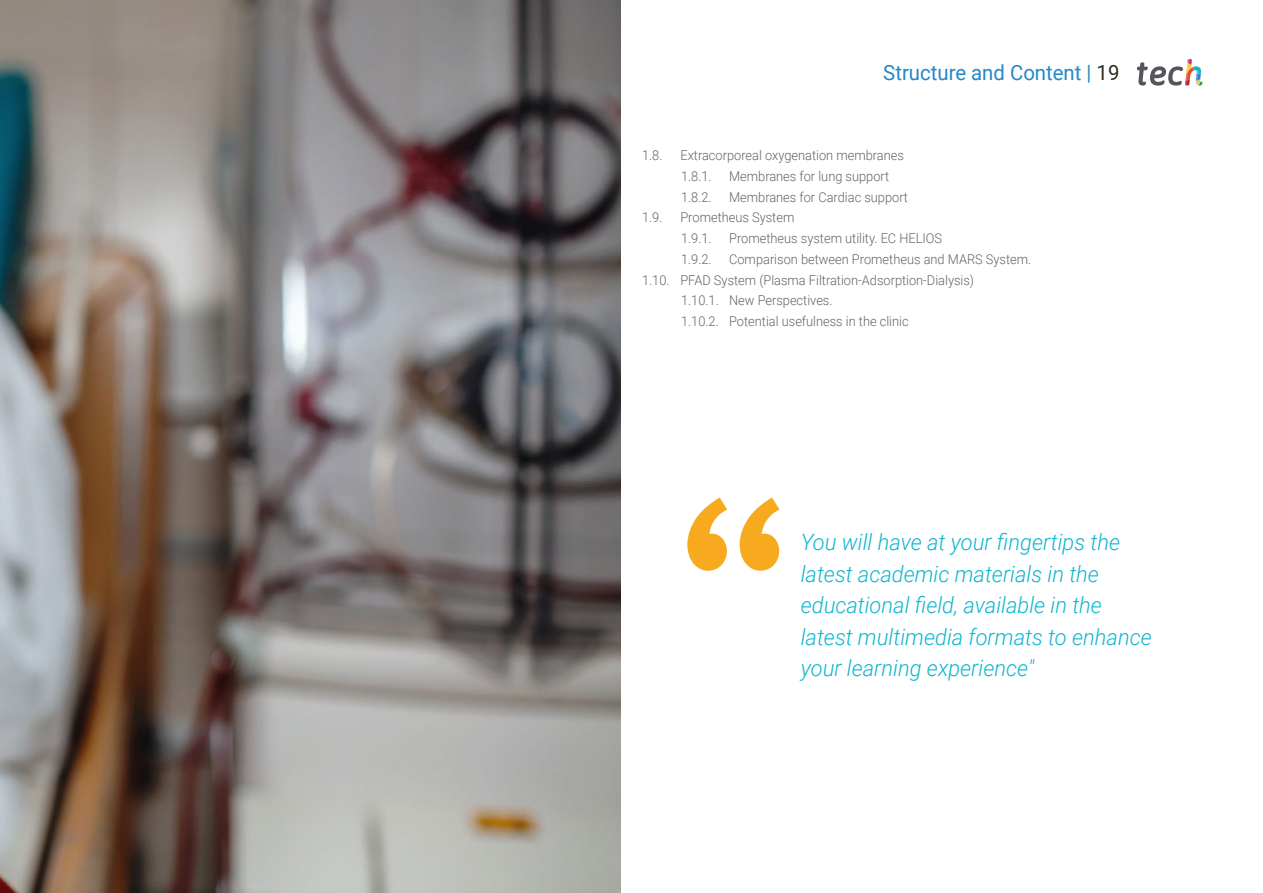
<style>
.page{position:relative;width:1263px;height:893px;background:#fff}
.page>*{position:absolute;margin:0;border:0;box-sizing:border-box;transform-origin:0 0}
.t1{font:italic 300 22.5px/31.5px "Roboto";color:#0fb6cf}
.t2{font:21px "Roboto";color:#2488c9}
.t3{font:300 13.5px/20.7px "Roboto";color:#61646a;scale:.95 1}
.s1{color:#312e20}
</style>
<div class="page">
<img style="left:0;top:0;width:621px;height:893px">
<svg style="left:687px;top:497px;width:92px;height:74px"></svg>
<svg style="left:1137px;top:59px;width:65px;height:27px"></svg>
<h2 class="t2" style="left:883px;top:57px;width:238px">Structure and Content | <span class="s1">19</span></h2>
<p class="t3" style="left:642px;top:144px;width:23px">1.8.</p>
<p class="t3" style="left:680px;top:144px;width:237px">Extracorporeal oxygenation membranes<br>1.8.1.</p>
<p class="t3" style="left:729px;top:165px;width:170px">Membranes for lung support</p>
<p class="t3" style="left:681px;top:186px;width:34px">1.8.2.</p>
<p class="t3" style="left:729px;top:186px;width:190px">Membranes for Cardiac support</p>
<p class="t3" style="left:642px;top:207px;width:23px">1.9.</p>
<p class="t3" style="left:680px;top:207px;width:121px">Prometheus System<br>1.9.1.</p>
<p class="t3" style="left:729px;top:227px;width:226px">Prometheus system utility. EC HELIOS</p>
<p class="t3" style="left:681px;top:248px;width:34px">1.9.2.</p>
<p class="t3" style="left:729px;top:248px;width:319px">Comparison between Prometheus and MARS System.</p>
<p class="t3" style="left:642px;top:269px;width:351px">1.10. PFAD System (Plasma Filtration-Adsorption-Dialysis)</p>
<p class="t3" style="left:681px;top:290px;width:161px">1.10.1. New Perspectives.</p>
<p class="t3" style="left:681px;top:310px;width:241px">1.10.2. Potential usefulness in the clinic</p>
<h1 class="t1" style="left:801px;top:525px;width:353px">You will have at your fingertips the latest academic materials in the educational field, available in the latest multimedia formats to enhance your learning experience"</h1>
</div>
